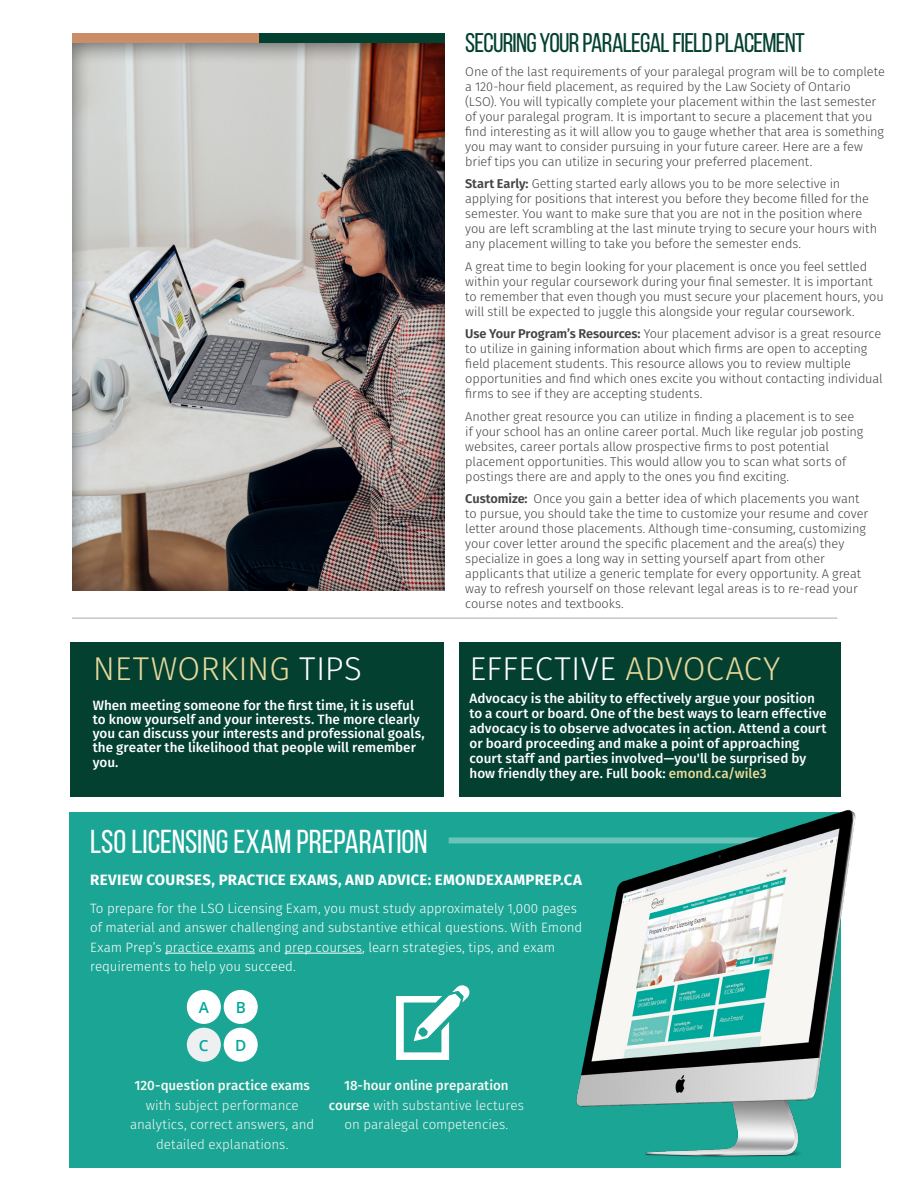
<style>
.page{position:relative;width:900px;height:1200px;background:#fff}
.page>*{position:absolute;margin:0;border:0;box-sizing:border-box;transform-origin:0 0}
.Title-1{font:33px "Bebas Neue";letter-spacing:-.005em;color:#fff}
.t1{font:300 33px "Fira Sans";letter-spacing:.005em;color:#fff}
.t2{font:300 33px "Fira Sans";color:#e6d89b}
.Title-1-2{font:27px "Bebas Neue";letter-spacing:-.03em;color:#034030}
.t3{font:600 15.3px "Open Sans";color:#00a99d}
.SubTitle1{font:700 15px "Fira Sans";letter-spacing:.02em;color:#fff}
.t4{font:500 13.5px/15px "Fira Sans";color:#fff}
.Body_Text{font:300 13.5px/19.5px "Fira Sans";letter-spacing:-.005em;color:#fff}
.BT_1{font:300 13.5px/19.5px "Fira Sans";color:#f6f8f3;text-align:center}
.SubTitle1-2{font:300 12.75px/15px "Fira Sans";letter-spacing:-.01em;color:#424446}
.Title-1-3{font:300 12.75px/15px "Fira Sans";letter-spacing:-.01em;color:#424446}
.s1{color:#fff}
.s2{font-weight:600}
.s3{color:#e6d89b}
.s4{font-weight:500}
</style>
<div class="page">
<div style="left:72px;top:42px;width:373px;height:549px;background:#000;opacity:.5"></div>
<hr style="left:72px;top:618px;width:765px;height:1px;background:#a8abaa">
<div style="left:258px;top:33px;width:186px;height:10px;background:#034030"></div>
<div style="left:72px;top:33px;width:186px;height:10px;background:#cb8d67"></div>
<div style="left:70px;top:812px;width:771px;height:356px;background:#1ba595"></div>
<div style="left:71px;top:642px;width:373px;height:155px;background:#034030"></div>
<div style="left:459px;top:642px;width:382px;height:155px;background:#034030"></div>
<hr style="left:165px;top:953px;width:90px;height:1px;background:#fff">
<hr style="left:285px;top:953px;width:77px;height:1px;background:#fff">
<div style="left:449px;top:837px;width:367px;height:6px;background:#6ac4b9"></div>
<img style="left:567px;top:810px;width:289px;height:347px">
<div style="left:187px;top:990px;width:34px;height:34px;background:#fff;border-radius:50%"></div>
<div style="left:224px;top:990px;width:34px;height:34px;background:#fff;border-radius:50%"></div>
<div style="left:187px;top:1028px;width:34px;height:34px;background:#edeff0;border-radius:50%"></div>
<div style="left:224px;top:1028px;width:34px;height:34px;background:#fff;border-radius:50%"></div>
<svg style="left:396px;top:985px;width:74px;height:75px"></svg>
<p class="t2" style="left:93px;top:646px;width:271px">NETWORKING <span class="s1">TIPS</span></p>
<p class="t4" style="left:93px;top:697px;width:333px;line-height:14.2px">When meeting someone for the first time, it is useful to know yourself and your interests. The more clearly you can discuss your interests and professional goals, the greater the likelihood that people will remember you.</p>
<p class="Title-1-2" style="left:465px;top:29px;width:341px">SECURING YOUR PARALEGAL FIELD PLACEMENT</p>
<p class="Title-1-3" style="left:465px;top:64px;width:421px">One of the last requirements of your paralegal program will be to complete a 120-hour field placement, as required by the Law Society of Ontario (LSO). You will typically complete your placement within the last semester of your paralegal program. It is important to secure a placement that you find interesting as it will allow you to gauge whether that area is something you may want to consider pursuing in your future career. Here are a few brief tips you can utilize in securing your preferred placement.</p>
<p class="SubTitle1-2" style="left:465px;top:176px;width:413px"><span class="s2">Start Early:</span> Getting started early allows you to be more selective in applying for positions that interest you before they become filled for the semester. You want to make sure that you are not in the position where you are left scrambling at the last minute trying to secure your hours with any placement willing to take you before the semester ends.</p>
<p class="SubTitle1-2" style="left:465px;top:259px;width:420px">A great time to begin looking for your placement is once you feel settled within your regular coursework during your final semester. It is important to remember that even though you must secure your placement hours, you will still be expected to juggle this alongside your regular coursework.</p>
<p class="SubTitle1-2" style="left:465px;top:326px;width:419px"><span class="s2">Use Your Program’s Resources:</span> Your placement advisor is a great resource to utilize in gaining information about which firms are open to accepting field placement students. This resource allows you to review multiple opportunities and find which ones excite you without contacting individual firms to see if they are accepting students.</p>
<p class="SubTitle1-2" style="left:465px;top:409px;width:399px">Another great resource you can utilize in finding a placement is to see if your school has an online career portal. Much like regular job posting websites, career portals allow prospective firms to post potential placement opportunities. This would allow you to scan what sorts of postings there are and apply to the ones you find exciting.</p>
<p class="SubTitle1-2" style="left:465px;top:491px;width:404px"><span class="s2">Customize:</span> Once you gain a better idea of which placements you want to pursue, you should take the time to customize your resume and cover letter around those placements. Although time-consuming, customizing your cover letter around the specific placement and the area(s) they specialize in goes a long way in setting yourself apart from other applicants that utilize a generic template for every opportunity. A great way to refresh yourself on those relevant legal areas is to re-read your course notes and textbooks.</p>
<p class="t1" style="left:470px;top:646px;width:312px">EFFECTIVE <span class="s3">ADVOCACY</span></p>
<p class="t4" style="left:469px;top:690px;width:359px">Advocacy is the ability to effectively argue your position to a court or board. One of the best ways to learn effective advocacy is to observe advocates in action. Attend a court or board proceeding and make a point of approaching court staff and parties involved—you'll be surprised by how friendly they are. Full book: <span class="s3">emond.ca/wile3</span></p>
<p class="Title-1" style="left:90px;top:823px;width:339px">LSO LICENSING EXAM PREPARATION</p>
<p class="SubTitle1" style="left:90px;top:867px;width:493px">REVIEW COURSES, PRACTICE EXAMS, AND ADVICE: EMONDEXAMPREP.CA</p>
<p class="Body_Text" style="left:90px;top:898px;width:494px">To prepare for the LSO Licensing Exam, you must study approximately 1,000 pages of material and answer challenging and substantive ethical questions. With Emond Exam Prep’s practice exams and prep courses, learn strategies, tips, and exam requirements to help you succeed.</p>
<p class="t3" style="left:199px;top:997px;width:12px">A</p>
<p class="t3" style="left:236px;top:997px;width:12px">B</p>
<p class="t3" style="left:199px;top:1035px;width:11px">C</p>
<p class="t3" style="left:235px;top:1035px;width:13px">D</p>
<p class="BT_1" style="left:130px;top:1076px;width:186px"><span class="s4">120-question practice exams </span>with subject performance analytics, correct answers, and detailed explanations.</p>
<p class="BT_1" style="left:329px;top:1076px;width:196px"><span class="s4">18-hour online preparation course</span> with substantive lectures on paralegal competencies.</p>
</div>
